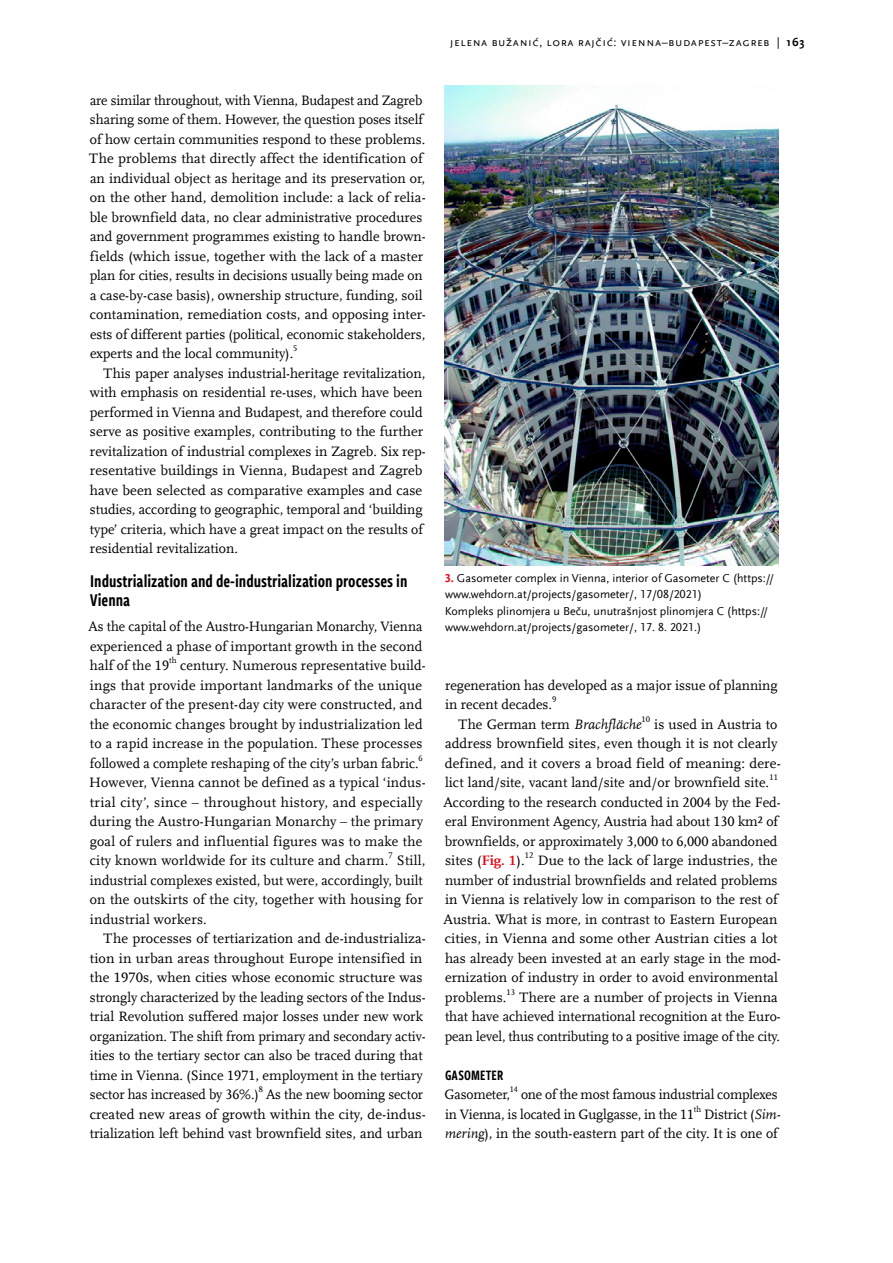
<style>
.page{position:relative;width:893px;height:1263px;background:#fff}
.page>*{position:absolute;margin:0;border:0;box-sizing:border-box;transform-origin:0 0}
.Međunaslov{font:18.75px/19.5px "Freight Sans Cmp Pro Semi";color:#000}
.Međunaslov_small_lin{font:15px "Freight Sans Cmp Pro Semi";letter-spacing:.01em;color:#000}
.Body{font:14.25px/19.5px "Scala Offc Pro";color:#000}
.Bodyfirst{font:14.25px/19.5px "Scala Offc Pro";letter-spacing:.015em;color:#000}
.Bodyfirst-2{font:14.25px/19.5px "Scala Offc Pro";letter-spacing:-.01em;color:#000}
.Legenda{font:12px/16.5px "Scala Sans Offc Pro";color:#000}
.t1{font:12px "Scala Sans Sc Offc Pro";letter-spacing:.05em;color:#000}
.Body-2{font:8.55px "Scala Offc Pro";letter-spacing:.005em;color:#000}
.Bodyfirst-3{font:8.55px "Scala Offc Pro";color:#000}
.s1{font-weight:700}
.s2{font-weight:700;color:#e30613}
.s3{font-style:italic}
</style>
<div class="page">
<img style="left:444px;top:85px;width:334px;height:480px">
<p class="Body" style="left:89px;top:90px;width:338px">are similar throughout, with Vienna, Budapest and Zagreb sharing some of them. However, the question poses itself of how certain communities respond to these problems.<br>The problems that directly affect the identification of an individual object as heritage and its preservation or, on the other hand, demolition include: a lack of relia&shy;ble brownfield data, no clear administrative procedures and government programmes existing to handle brown&shy;fields (which issue, together with the lack of a master plan for cities, results in decisions usually being made on a case-by-case basis), ownership structure, funding, soil contamination, remediation costs, and opposing inter&shy;ests of different parties (political, economic stakeholders, experts and the local community).</p>
<p class="Body-2" style="left:293px;top:343px;width:6px">5</p>
<p class="Body" style="left:90px;top:363px;width:337px;text-indent:14px">This paper analyses industrial-heritage revitalization, with emphasis on residential re-uses, which have been performed in Vienna and Budapest, and therefore could serve as positive examples, contributing to the further revitalization of industrial complexes in Zagreb. Six rep&shy;resentative buildings in Vienna, Budapest and Zagreb have been selected as comparative examples and case studies, according to geographic, temporal and ‘building type’ criteria, which have a great impact on the results of residential revitalization.</p>
<p class="Međunaslov" style="left:90px;top:570px;width:319px">Industrialization and de-industrialization processes in<br>Vienna</p>
<p class="Bodyfirst" style="left:89px;top:617px;width:335px;text-align:justify">As the capital of the Austro-Hungarian Monarchy, Vienna experienced a phase of important growth in the second half of the 19</p>
<p class="Bodyfirst-3" style="left:169px;top:655px;width:9px">th</p>
<p class="Bodyfirst" style="left:90px;top:656px;width:337px;text-indent:90px">century. Numerous representative build&shy;ings that provide important landmarks of the unique character of the present-day city were constructed, and the economic changes brought by industrialization led to a rapid increase in the population. These processes followed a complete reshaping of the city’s urban fabric.</p>
<p class="Bodyfirst-3" style="left:418px;top:753px;width:6px">6</p>
<p class="Bodyfirst" style="left:89px;top:773px;width:338px">However, Vienna cannot be defined as a typical ‘indus&shy;trial city’, since – throughout history, and especially during the Austro-Hungarian Monarchy – the primary goal of rulers and influential figures was to make the city known worldwide for its culture and charm.</p>
<p class="Bodyfirst-3" style="left:388px;top:850px;width:6px">7</p>
<p class="Bodyfirst" style="left:90px;top:851px;width:337px;text-indent:307px">Still, industrial complexes existed, but were, accordingly, built on the outskirts of the city, together with housing for industrial workers.</p>
<p class="Body" style="left:90px;top:929px;width:337px;text-indent:14px">The processes of tertiarization and de-industrializa&shy;tion in urban areas throughout Europe intensified in the 1970s, when cities whose economic structure was strongly characterized by the leading sectors of the Indus&shy;trial Revolution suffered major losses under new work organization. The shift from primary and secondary activ&shy;ities to the tertiary sector can also be traced during that time in Vienna. (Since 1971, employment in the tertiary sector has increased by 36%.)</p>
<p class="Body-2" style="left:259px;top:1084px;width:6px">8</p>
<p class="Body" style="left:90px;top:1085px;width:337px;text-indent:176px">As the new booming sector created new areas of growth within the city, de-indus&shy;trialization left behind vast brownfield sites, and urban</p>
<p class="t1" style="left:450px;top:35px;width:356px">jelena bužanić, lora rajčić: vienna–budapest–zagreb | <span class="s1">163</span></p>
<p class="Legenda" style="left:445px;top:569px;width:331px"><span class="s2">3.</span> Gasometer complex in Vienna, interior of Gasometer C (https:// www.wehdorn.at/projects/gasometer/, 17/08/2021)</p>
<p class="Legenda" style="left:445px;top:602px;width:325px">Kompleks plinomjera u Beču, unutrašnjost plinomjera C (https:// www.wehdorn.at/projects/gasometer/, 17. 8. 2021.)</p>
<p class="Body" style="left:445px;top:675px;width:334px">regeneration has developed as a major issue of planning in recent decades.</p>
<p class="Body-2" style="left:552px;top:694px;width:6px">9</p>
<p class="Body" style="left:459px;top:714px;width:184px">The German term <span class="s3">Brachfläche</span></p>
<p class="Body-2" style="left:642px;top:714px;width:10px">10</p>
<p class="Body" style="left:445px;top:714px;width:337px;text-indent:209px">is used in Austria to address brownfield sites, even though it is not clearly defined, and it covers a broad field of meaning: dere&shy;lict land/site, vacant land/site and/or brownfield site.</p>
<p class="Body-2" style="left:769px;top:772px;width:10px">11</p>
<p class="Body" style="left:444px;top:792px;width:339px">According to the research conducted in 2004 by the Fed&shy;eral Environment Agency, Austria had about 130 km² of brownfields, or approximately 3,000 to 6,000 abandoned sites (<span class="s2">Fig. 1</span>).</p>
<p class="Body-2" style="left:525px;top:850px;width:10px">12</p>
<p class="Body" style="left:444px;top:851px;width:339px;text-indent:94px">Due to the lack of large industries, the number of industrial brownfields and related problems in Vienna is relatively low in comparison to the rest of Austria. What is more, in contrast to Eastern European cities, in Vienna and some other Austrian cities a lot has already been invested at an early stage in the mod&shy;ernization of industry in order to avoid environmental problems.</p>
<p class="Body-2" style="left:506px;top:987px;width:10px">13</p>
<p class="Body" style="left:445px;top:987px;width:337px;text-indent:75px">There are a number of projects in Vienna that have achieved international recognition at the Euro&shy;pean level, thus contributing to a positive image of the city.</p>
<p class="Međunaslov_small_lin" style="left:445px;top:1064px;width:60px">GASOMETER</p>
<p class="Bodyfirst-2" style="left:445px;top:1085px;width:67px">Gasometer,</p>
<p class="Bodyfirst-3" style="left:510px;top:1084px;width:10px">14</p>
<p class="Bodyfirst-2" style="left:445px;top:1085px;width:334px;text-indent:76px">one of the most famous industrial complexes in Vienna, is located in Guglgasse, in the 11</p>
<p class="Bodyfirst-3" style="left:694px;top:1104px;width:9px">th</p>
<p class="Bodyfirst" style="left:445px;top:1104px;width:337px;text-align:right">District (<span class="s3">Sim-<br>mering</span>), in the south-eastern part of the city. It is one of</p>
</div>
